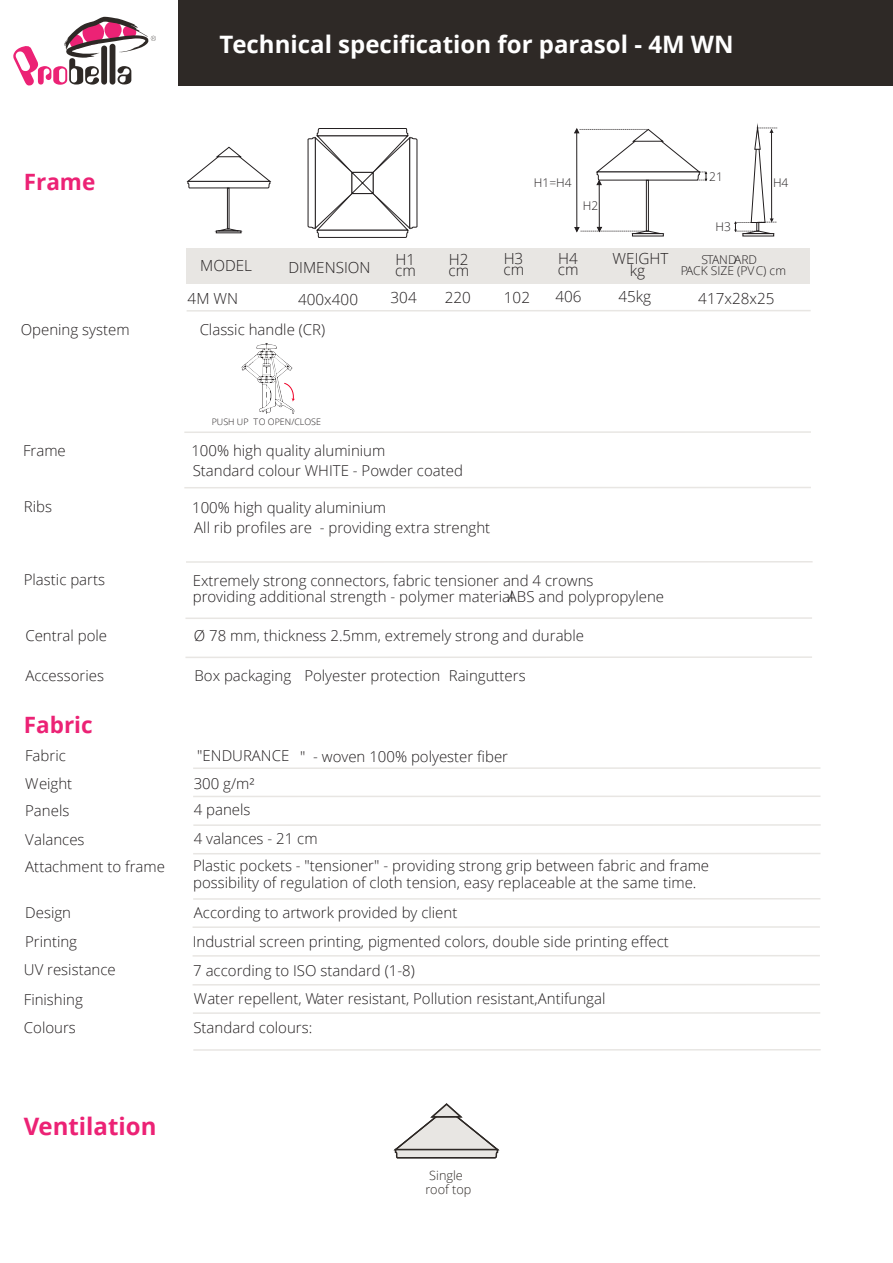
<style>
.page{position:relative;width:893px;height:1263px;background:#fff}
.page>*{position:absolute;margin:0;border:0;box-sizing:border-box;transform-origin:0 0}
.t1{font:700 24px "Open Sans";color:#fff}
.t2{font:700 24px "Open Sans";color:#ec2275}
.t3{font:700 22.5px "Open Sans";color:#ec2275}
.t4{font:300 15.3px/10.9px "Open Sans";color:#231f20}
.t5{font:300 15px/16.8px "Open Sans";color:#231f20}
.t6{font:300 12.75px/14.1px "Open Sans";color:#2e2926;text-align:center}
.t7{font:300 12.15px "Open Sans";color:#231f20}
.t8{font:300 12px "Open Sans";color:#231f20}
.t9{font:300 8.85px "Open Sans";color:#231f20}
.s1{font-size:14.85px}
</style>
<div class="page">
<div style="left:178px;top:0;width:715px;height:86px;background:#2e2926"></div>
<svg style="left:13px;top:17px;width:143px;height:69px"></svg>
<svg style="left:393px;top:1103px;width:107px;height:56px"></svg>
<svg style="left:308px;top:128px;width:109px;height:110px"></svg>
<svg style="left:187px;top:147px;width:84px;height:41px"></svg>
<svg style="left:215px;top:228px;width:27px;height:3px"></svg>
<div style="left:227px;top:188px;width:2px;height:41px;border:1px solid #231f20"></div>
<div style="left:646px;top:180px;width:3px;height:51px;border:1px solid #231f20"></div>
<hr style="left:576px;top:129px;width:1px;height:102px;background:#231f20">
<hr style="left:599px;top:181px;width:1px;height:50px;background:#231f20">
<svg style="left:575px;top:227px;width:88px;height:7px"></svg>
<svg style="left:734px;top:128px;width:43px;height:106px"></svg>
<svg style="left:574px;top:128px;width:133px;height:60px"></svg>
<div style="left:270px;top:249px;width:540px;height:35px;background:#e8e6e3"></div>
<div style="left:186px;top:249px;width:84px;height:35px;background:#e8e6e3"></div>
<hr style="left:184px;top:431px;width:627px;height:2px;background:#e8e6e3">
<hr style="left:184px;top:487px;width:627px;height:1px;background:#e8e6e3">
<hr style="left:186px;top:561px;width:627px;height:2px;background:#e8e6e3">
<hr style="left:185px;top:617px;width:627px;height:2px;background:#e8e6e3">
<hr style="left:185px;top:656px;width:627px;height:2px;background:#e8e6e3">
<hr style="left:193px;top:767px;width:627px;height:2px;background:#e8e6e3">
<hr style="left:193px;top:795px;width:627px;height:2px;background:#e8e6e3">
<hr style="left:193px;top:898px;width:627px;height:2px;background:#e8e6e3">
<hr style="left:193px;top:853px;width:627px;height:1px;background:#e8e6e3">
<hr style="left:193px;top:926px;width:627px;height:2px;background:#e8e6e3">
<hr style="left:193px;top:955px;width:627px;height:2px;background:#e8e6e3">
<hr style="left:193px;top:984px;width:627px;height:1px;background:#e8e6e3">
<hr style="left:193px;top:824px;width:628px;height:2px;background:#e8e6e3">
<hr style="left:193px;top:1012px;width:627px;height:2px;background:#e8e6e3">
<hr style="left:193px;top:1049px;width:628px;height:2px;background:#e8e6e3">
<svg style="left:242px;top:343px;width:53px;height:71px"></svg>
<hr style="left:187px;top:310px;width:624px;height:2px;background:#e8e6e3">
<h2 class="t3" style="left:24px;top:165px;width:73px">Frame</h2>
<h1 class="t1" style="left:219px;top:28px;width:516px">Technical specification for parasol - 4M WN</h1>
<p class="t8" style="left:709px;top:168px;width:15px">21</p>
<p class="t8" style="left:534px;top:174px;width:39px">H1=H4</p>
<p class="t8" style="left:773px;top:174px;width:17px">H4</p>
<p class="t8" style="left:583px;top:198px;width:17px">H2</p>
<p class="t8" style="left:715px;top:219px;width:17px">H3</p>
<p class="t4" style="left:200px;top:260px;width:53px">MODEL</p>
<p class="t4" style="left:395px;top:253px;width:22px">H1 cm</p>
<p class="t4" style="left:448px;top:253px;width:22px">H2 cm</p>
<p class="t4" style="left:503px;top:253px;width:22px">H3 cm</p>
<p class="t4" style="left:558px;top:252px;width:21px">H4</p>
<p class="t4" style="left:289px;top:262px;width:84px">DIMENSION</p>
<p class="t4" style="left:558px;top:263px;width:22px">cm</p>
<p class="t4" style="left:613px;top:253px;width:57px">WEIGHT</p>
<p class="t7" style="left:702px;top:251px;width:57px">STANDARD</p>
<p class="t4" style="left:630px;top:264px;width:17px">kg</p>
<p class="t7" style="left:681px;top:262px;width:107px">PACK SIZE (PVC) cm</p>
<p class="t4" style="left:188px;top:292px;width:52px">4M WN</p>
<p class="t4" style="left:298px;top:293px;width:61px">400x400</p>
<p class="t4" style="left:391px;top:292px;width:28px">304</p>
<p class="t4" style="left:445px;top:291px;width:28px">220</p>
<p class="t4" style="left:504px;top:291px;width:28px">102</p>
<p class="t4" style="left:556px;top:291px;width:28px">406</p>
<p class="t4" style="left:618px;top:291px;width:34px">45kg</p>
<p class="t4" style="left:698px;top:292px;width:78px">417x28x25</p>
<p class="t5" style="left:21px;top:321px;width:110px">Opening system</p>
<p class="t5" style="left:200px;top:321px;width:127px">Classic handle (CR)</p>
<p class="t9" style="left:212px;top:416px;width:111px">PUSH UP TO OPEN/CLOSE</p>
<p class="t5" style="left:23px;top:441px;width:44px">Frame</p>
<p class="t5" style="left:191px;top:440px;width:273px;line-height:20.1px">100% high quality aluminium<br>Standard colour WHITE - Powder coated</p>
<p class="t5" style="left:24px;top:498px;width:30px">Ribs</p>
<p class="t5" style="left:192px;top:497px;width:300px;line-height:19.8px">100% high quality aluminium<br>All rib profiles are - providing extra strenght</p>
<p class="t5" style="left:24px;top:571px;width:83px">Plastic parts</p>
<p class="t5" style="left:193px;top:571px;width:473px">Extremely strong connectors, fabric tensioner and 4 crowns<br>providing additional strength - polymer material ABS and polypropylene</p>
<p class="t5" style="left:25px;top:627px;width:83px">Central pole</p>
<p class="t5" style="left:194px;top:627px;width:392px">Ø 78 mm, thickness 2.5mm, extremely strong and durable</p>
<p class="t5" style="left:25px;top:666px;width:80px">Accessories</p>
<p class="t5" style="left:194px;top:667px;width:333px">Box packaging Polyester protection Raingutters</p>
<h2 class="t3" style="left:24px;top:709px;width:70px">Fabric</h2>
<p class="t5" style="left:25px;top:747px;width:42px">Fabric</p>
<p class="t5" style="left:194px;top:741px;width:97px;line-height:28px">"ENDURANCE<br>300 g/m²</p>
<p class="t5" style="left:300px;top:747px;width:209px"><span class="s1">"</span> - woven 100% polyester fiber</p>
<p class="t5" style="left:25px;top:769px;width:61px;line-height:27.9px">Weight<br>Panels<br>Valances</p>
<p class="t5" style="left:194px;top:795px;width:125px;line-height:28.7px">4 panels<br>4 valances - 21 cm</p>
<p class="t5" style="left:25px;top:857px;width:141px">Attachment to frame</p>
<p class="t5" style="left:193px;top:857px;width:518px">Plastic pockets - "tensioner" - providing strong grip between fabric and frame possibility of regulation of cloth tension, easy replaceable at the same time.</p>
<p class="t5" style="left:25px;top:903px;width:47px">Design</p>
<p class="t5" style="left:194px;top:903px;width:265px">According to artwork provided by client</p>
<p class="t5" style="left:25px;top:933px;width:53px">Printing</p>
<p class="t5" style="left:193px;top:933px;width:478px">Industrial screen printing, pigmented colors, double side printing effect</p>
<p class="t5" style="left:24px;top:961px;width:93px">UV resistance</p>
<p class="t5" style="left:193px;top:961px;width:223px">7 according to ISO standard (1-8)</p>
<p class="t5" style="left:24px;top:990px;width:61px">Finishing</p>
<p class="t5" style="left:193px;top:984px;width:414px;line-height:28.2px">Water repellent, Water resistant, Pollution resistant, Antifungal<br>Standard colours:</p>
<p class="t5" style="left:24px;top:1018px;width:53px">Colours</p>
<h1 class="t2" style="left:24px;top:1109px;width:134px">Ventilation</h1>
<p class="t6" style="left:425px;top:1168px;width:48px">Single roof top</p>
</div>
